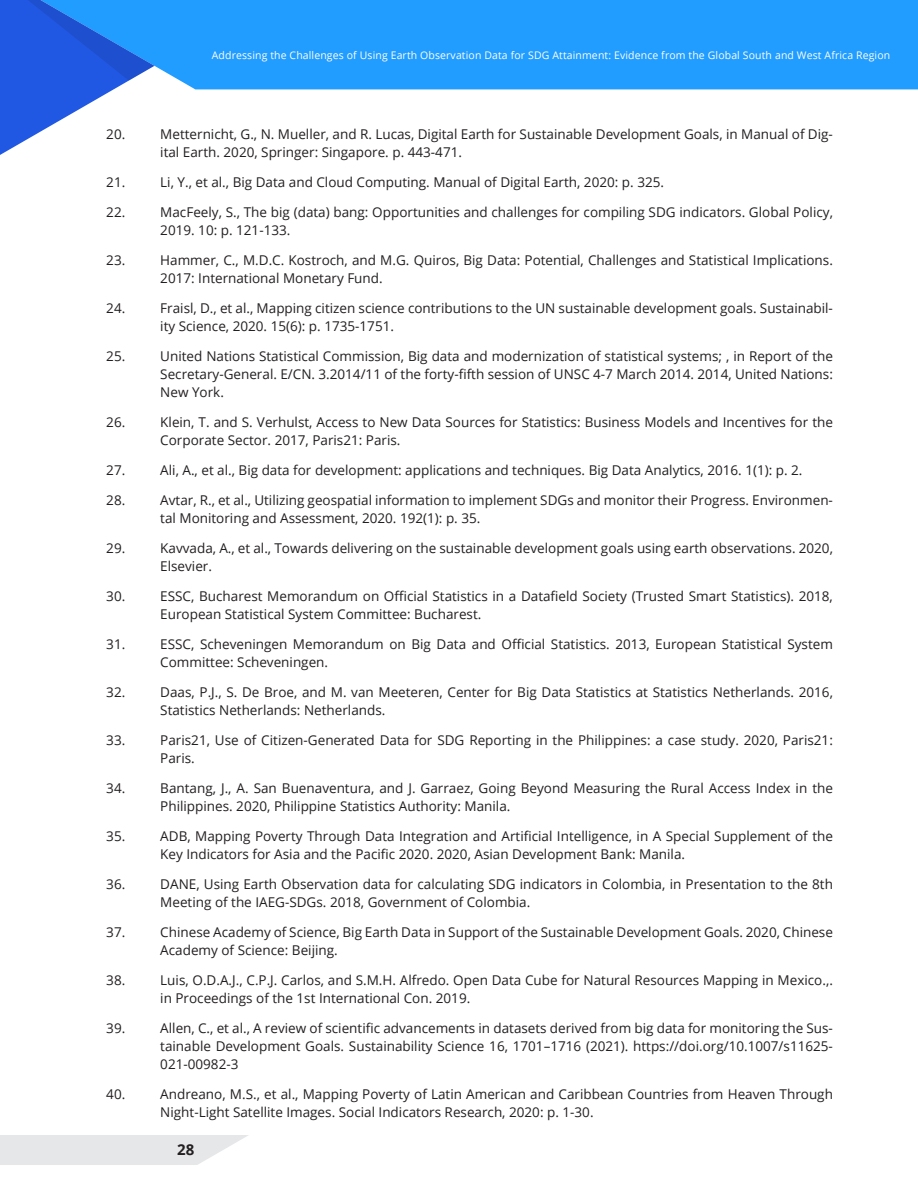
<style>
.page{position:relative;width:918px;height:1188px;background:#fff}
.page>*{position:absolute;margin:0;border:0;box-sizing:border-box;transform-origin:0 0}
.t1{font:700 15px "Open Sans";color:#231f20}
.t2{font:13.5px/18px "Open Sans";color:#231f20}
.t3{font:10.5px "Open Sans";letter-spacing:.01em;color:#fff}
</style>
<div class="page">
<div style="left:154px;top:0;width:764px;height:89px;background:#219cff"></div>
<svg style="left:0;top:0;width:154px;height:155px"></svg>
<svg style="left:0;top:1135px;width:248px;height:30px;background:#e8e9eb"></svg>
<p class="t3" style="left:212px;top:47px;width:680px">Addressing the Challenges of Using Earth Observation Data for SDG Attainment: Evidence from the Global South and West Africa Region</p>
<p class="t2" style="left:106px;top:125px;width:21px">20.</p>
<p class="t2" style="left:160px;top:125px;width:674px">Metternicht, G., N. Mueller, and R. Lucas, Digital Earth for Sustainable Development Goals, in Manual of Dig&shy;ital Earth. 2020, Springer: Singapore. p. 443-471.</p>
<p class="t2" style="left:106px;top:173px;width:21px">21.</p>
<p class="t2" style="left:160px;top:173px;width:505px">Li, Y., et al., Big Data and Cloud Computing. Manual of Digital Earth, 2020: p. 325.</p>
<p class="t2" style="left:106px;top:203px;width:21px">22.</p>
<p class="t2" style="left:160px;top:203px;width:674px">MacFeely, S., The big (data) bang: Opportunities and challenges for compiling SDG indicators. Global Policy,<br>2019. 10: p. 121-133.</p>
<p class="t2" style="left:106px;top:251px;width:21px">23.</p>
<p class="t2" style="left:160px;top:251px;width:674px">Hammer, C., M.D.C. Kostroch, and M.G. Quiros, Big Data: Potential, Challenges and Statistical Implications.<br>2017: International Monetary Fund.</p>
<p class="t2" style="left:106px;top:299px;width:21px">24.</p>
<p class="t2" style="left:160px;top:299px;width:674px">Fraisl, D., et al., Mapping citizen science contributions to the UN sustainable development goals. Sustainabil&shy;ity Science, 2020. 15(6): p. 1735-1751.</p>
<p class="t2" style="left:106px;top:347px;width:21px">25.</p>
<p class="t2" style="left:160px;top:347px;width:674px;text-align:justify">United Nations Statistical Commission, Big data and modernization of statistical systems; , in Report of the Secretary-General. E/CN. 3.2014/11 of the forty-fifth session of UNSC 4-7 March 2014. 2014, United Nations:<br>New York.</p>
<p class="t2" style="left:106px;top:413px;width:21px">26.</p>
<p class="t2" style="left:160px;top:413px;width:674px">Klein, T. and S. Verhulst, Access to New Data Sources for Statistics: Business Models and Incentives for the<br>Corporate Sector. 2017, Paris21: Paris.</p>
<p class="t2" style="left:106px;top:461px;width:21px">27.</p>
<p class="t2" style="left:160px;top:461px;width:644px">Ali, A., et al., Big data for development: applications and techniques. Big Data Analytics, 2016. 1(1): p. 2.</p>
<p class="t2" style="left:106px;top:491px;width:21px">28.</p>
<p class="t2" style="left:160px;top:491px;width:674px">Avtar, R., et al., Utilizing geospatial information to implement SDGs and monitor their Progress. Environmen&shy;tal Monitoring and Assessment, 2020. 192(1): p. 35.</p>
<p class="t2" style="left:106px;top:539px;width:21px">29.</p>
<p class="t2" style="left:160px;top:539px;width:674px">Kavvada, A., et al., Towards delivering on the sustainable development goals using earth observations. 2020,<br>Elsevier.</p>
<p class="t2" style="left:106px;top:587px;width:21px">30.</p>
<p class="t2" style="left:160px;top:587px;width:674px">ESSC, Bucharest Memorandum on Official Statistics in a Datafield Society (Trusted Smart Statistics). 2018,<br>European Statistical System Committee: Bucharest.</p>
<p class="t2" style="left:106px;top:635px;width:21px">31.</p>
<p class="t2" style="left:160px;top:635px;width:674px">ESSC, Scheveningen Memorandum on Big Data and Official Statistics. 2013, European Statistical System<br>Committee: Scheveningen.</p>
<p class="t2" style="left:106px;top:683px;width:21px">32.</p>
<p class="t2" style="left:160px;top:683px;width:674px">Daas, P.J., S. De Broe, and M. van Meeteren, Center for Big Data Statistics at Statistics Netherlands. 2016,<br>Statistics Netherlands: Netherlands.</p>
<p class="t2" style="left:106px;top:731px;width:21px">33.</p>
<p class="t2" style="left:160px;top:731px;width:674px">Paris21, Use of Citizen-Generated Data for SDG Reporting in the Philippines: a case study. 2020, Paris21:<br>Paris.</p>
<p class="t2" style="left:106px;top:779px;width:21px">34.</p>
<p class="t2" style="left:160px;top:779px;width:674px">Bantang, J., A. San Buenaventura, and J. Garraez, Going Beyond Measuring the Rural Access Index in the<br>Philippines. 2020, Philippine Statistics Authority: Manila.</p>
<p class="t2" style="left:106px;top:827px;width:21px">35.</p>
<p class="t2" style="left:160px;top:827px;width:674px">ADB, Mapping Poverty Through Data Integration and Artificial Intelligence, in A Special Supplement of the<br>Key Indicators for Asia and the Pacific 2020. 2020, Asian Development Bank: Manila.</p>
<p class="t2" style="left:106px;top:875px;width:21px">36.</p>
<p class="t2" style="left:160px;top:875px;width:674px">DANE, Using Earth Observation data for calculating SDG indicators in Colombia, in Presentation to the 8th<br>Meeting of the IAEG-SDGs. 2018, Government of Colombia.</p>
<p class="t2" style="left:106px;top:923px;width:21px">37.</p>
<p class="t2" style="left:160px;top:923px;width:674px">Chinese Academy of Science, Big Earth Data in Support of the Sustainable Development Goals. 2020, Chinese<br>Academy of Science: Beijing.</p>
<p class="t2" style="left:106px;top:971px;width:21px">38.</p>
<p class="t2" style="left:160px;top:971px;width:674px">Luis, O.D.A.J., C.P.J. Carlos, and S.M.H. Alfredo. Open Data Cube for Natural Resources Mapping in Mexico.,. in Proceedings of the 1st International Con. 2019.</p>
<p class="t2" style="left:106px;top:1019px;width:21px">39.</p>
<p class="t2" style="left:160px;top:1019px;width:674px;text-align:justify">Allen, C., et al., A review of scientific advancements in datasets derived from big data for monitoring the Sus&shy;tainable Development Goals. Sustainability Science 16, 1701–1716 (2021). https://doi.org/10.1007/s11625- 021-00982-3</p>
<p class="t2" style="left:106px;top:1085px;width:21px">40.</p>
<p class="t2" style="left:160px;top:1085px;width:674px">Andreano, M.S., et al., Mapping Poverty of Latin American and Caribbean Countries from Heaven Through<br>Night-Light Satellite Images. Social Indicators Research, 2020: p. 1-30.</p>
<p class="t1" style="left:177px;top:1139px;width:19px">28</p>
</div>
